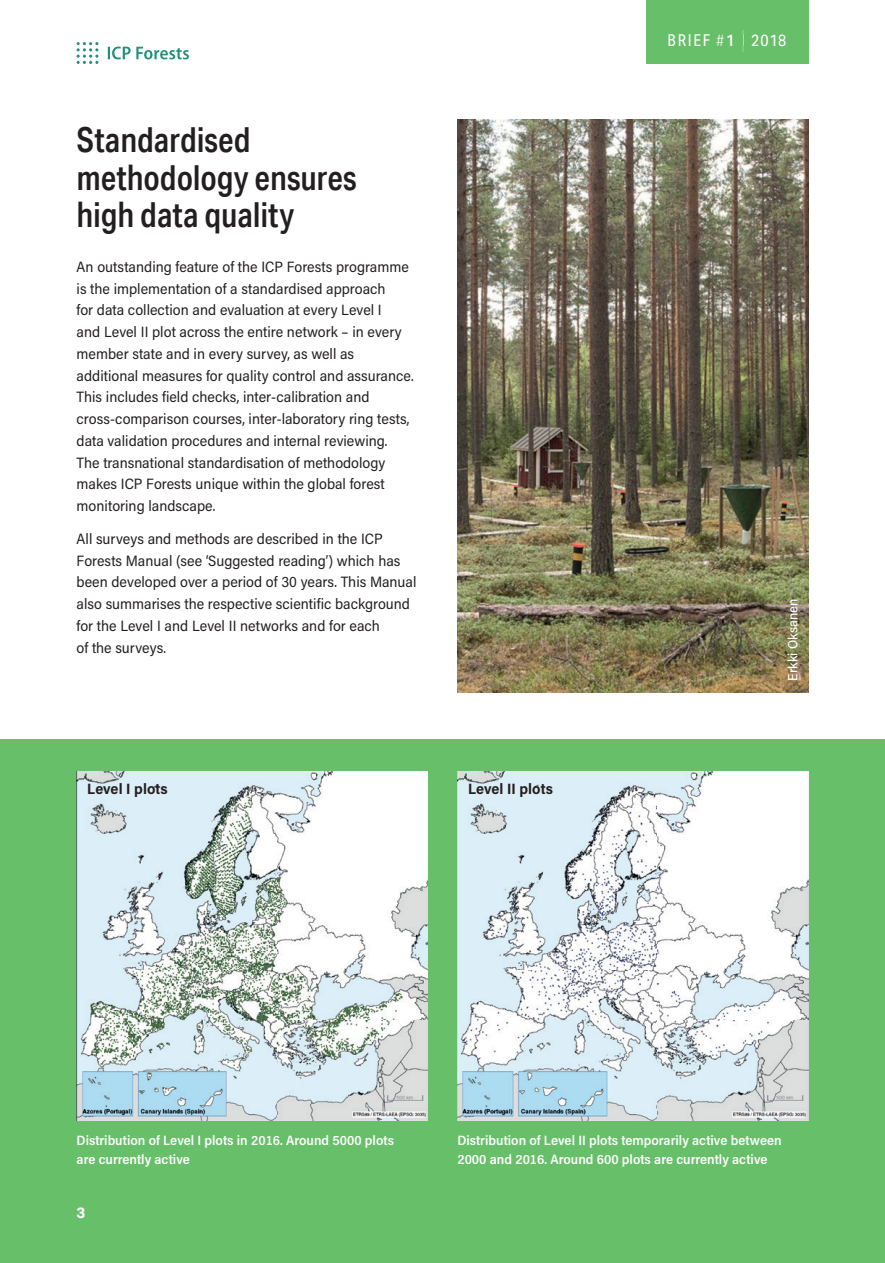
<style>
.page{position:relative;width:885px;height:1263px;background:#fff}
.page>*{position:absolute;margin:0;border:0;box-sizing:border-box;transform-origin:0 0}
.t1{font:500 34.5px/37.5px "Aktiv Grotesk Cd";letter-spacing:-.005em;color:#231f20}
.t2{font:16.35px "Aktiv Grotesk Cd";letter-spacing:.1em;color:#fff}
.t3{font:15px/21.8px "Acumin Pro Semi Cond";color:#231f20}
.t4{font:700 15px "Acumin Pro Semi Cond";letter-spacing:.005em;color:#231f20}
.t5{font:700 15px "Aktiv Grotesk";color:#fff}
.t6{font:600 13.5px/19.5px "Acumin Pro Semi Cond";color:#fff}
.t7{font:500 13.5px "Acumin Pro Semi Cond";color:#fff}
.s1{font-weight:300}
.s2{font-weight:500}
</style>
<div class="page">
<div style="left:0;top:740px;width:884px;height:523px;background:#67bf6a"></div>
<img style="left:77px;top:772px;width:350px;height:348px">
<img style="left:457px;top:772px;width:351px;height:348px">
<img style="left:457px;top:120px;width:351px;height:573px">
<div style="left:645px;top:0;width:163px;height:64px;background:#67bf6a"></div>
<svg style="left:77px;top:42px;width:112px;height:22px"></svg>
<h1 class="t1" style="left:77px;top:121px;width:281px">Standardised methodology ensures high data quality</h1>
<p class="t3" style="left:77px;top:255px;width:338px">An outstanding feature of the ICP Forests programme is the implementation of a standardised approach<br>for data collection and evaluation at every Level I<br>and Level II plot across the entire network – in every member state and in every survey, as well as additional measures for quality control and assurance.<br>This includes field checks, inter-calibration and cross-comparison courses, inter-laboratory ring tests, data validation procedures and internal reviewing.<br>The transnational standardisation of methodology makes ICP Forests unique within the global forest monitoring landscape.</p>
<p class="t3" style="left:77px;top:527px;width:341px">All surveys and methods are described in the ICP Forests Manual (see ‘Suggested reading’) which has been developed over a period of 30 years. This Manual also summarises the respective scientific background for the Level I and Level II networks and for each<br>of the surveys.</p>
<p class="t4" style="left:87px;top:778px;width:82px">Level I plots</p>
<p class="t4" style="left:468px;top:778px;width:86px">Level II plots</p>
<p class="t2" style="left:667px;top:30px;width:120px">BRIEF <span class="s1">#</span><span class="s2">1</span> 2018</p>
<p class="t7" style="left:783px;top:681px;width:83px;rotate:-90deg">Erkki Oksanen</p>
<p class="t6" style="left:77px;top:1129px;width:319px">Distribution of Level I plots in 2016. Around 5000 plots are currently active</p>
<p class="t5" style="left:77px;top:1204px;width:10px">3</p>
<p class="t6" style="left:457px;top:1129px;width:326px">Distribution of Level II plots temporarily active between<br>2000 and 2016. Around 600 plots are currently active</p>
</div>
